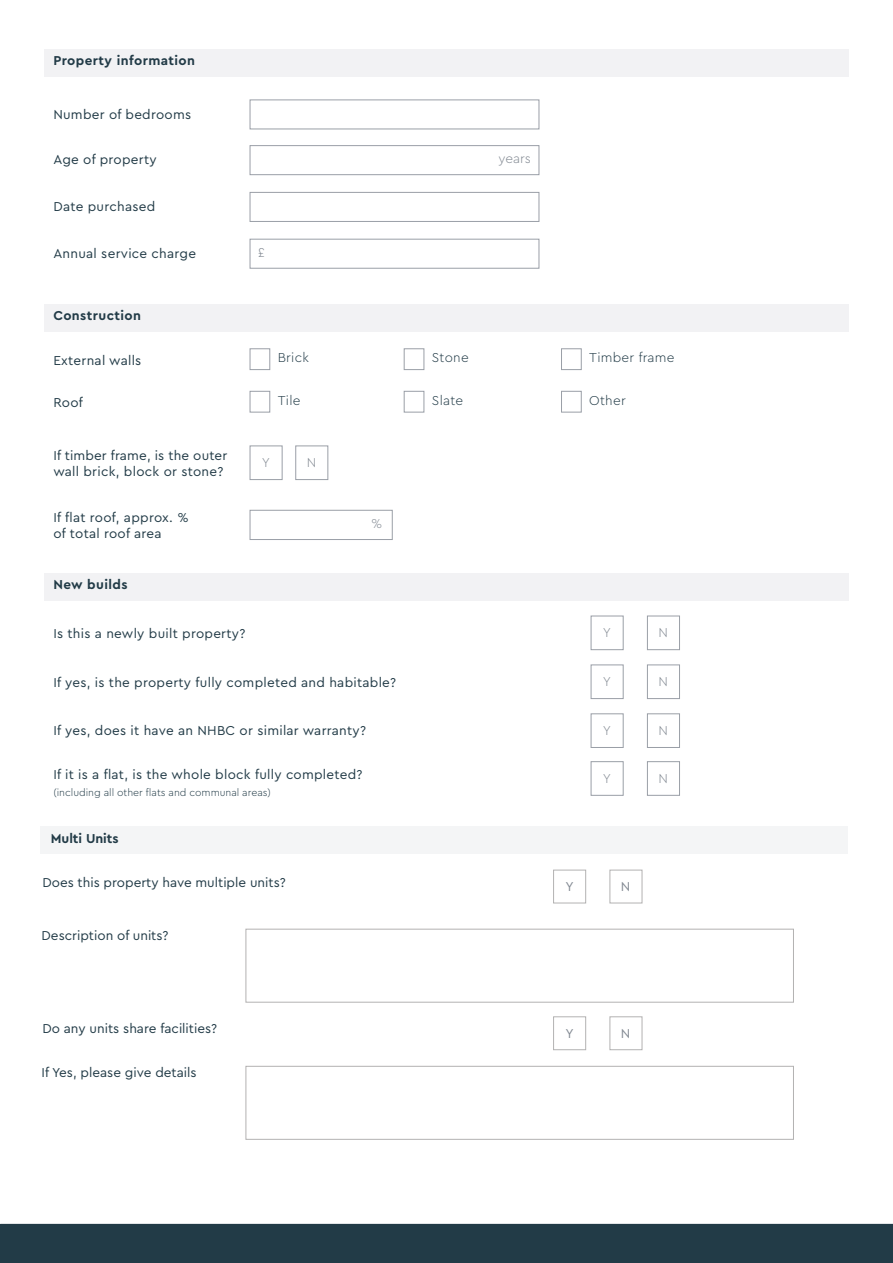
<style>
.page{position:relative;width:893px;height:1263px;background:#fff}
.page>*{position:absolute;margin:0;border:0;box-sizing:border-box;transform-origin:0 0}
.t1{font:13.5px/16.2px "Cera Pro";letter-spacing:.02em;color:#223b47}
.t2{font:13.5px "Cera Pro";color:#223b47}
.t3{font:700 13.5px "Cera Pro";letter-spacing:.03em;color:#223b47}
.t4{font:300 13.5px "Cera Pro";letter-spacing:.02em;color:#223b47}
.t5{font:300 13.5px "Cera Pro";color:#838a93}
.t6{font:700 13.5px "Cera Pro";color:#223b47}
.t7{font:13.5px "Cera Pro";color:#838a93}
.t8{font:300 10.5px "Cera Pro";color:#223b47}
</style>
<div class="page">
<div style="left:0;top:1225px;width:893px;height:38px;background:#223b47"></div>
<div style="left:0;top:1224px;width:893px;height:38px;border:1px solid #223b47"></div>
<div style="left:44px;top:49px;width:805px;height:27px;background:#f2f2f4"></div>
<div style="left:250px;top:100px;width:289px;height:29px;border:1px solid #9a9fa7"></div>
<div style="left:250px;top:145px;width:289px;height:30px;border:1px solid #9a9fa7"></div>
<div style="left:250px;top:192px;width:289px;height:30px;border:1px solid #9a9fa7"></div>
<div style="left:250px;top:239px;width:289px;height:30px;border:1px solid #9a9fa7"></div>
<div style="left:44px;top:304px;width:805px;height:27px;background:#f2f2f4"></div>
<div style="left:250px;top:348px;width:20px;height:22px;border:1px solid #9a9fa7"></div>
<div style="left:404px;top:348px;width:20px;height:22px;border:1px solid #9a9fa7"></div>
<div style="left:561px;top:348px;width:21px;height:22px;border:1px solid #9a9fa7"></div>
<div style="left:250px;top:391px;width:20px;height:21px;border:1px solid #9a9fa7"></div>
<div style="left:404px;top:391px;width:20px;height:21px;border:1px solid #9a9fa7"></div>
<div style="left:561px;top:391px;width:21px;height:21px;border:1px solid #9a9fa7"></div>
<div style="left:250px;top:445px;width:32px;height:35px;background:#fff;border:1px solid #9a9fa7"></div>
<div style="left:295px;top:445px;width:33px;height:35px;border:1px solid #9a9fa7"></div>
<div style="left:250px;top:510px;width:143px;height:30px;border:1px solid #9a9fa7"></div>
<div style="left:44px;top:573px;width:805px;height:27px;background:#f2f2f4"></div>
<div style="left:591px;top:616px;width:33px;height:34px;background:#fff;border:1px solid #9a9fa7"></div>
<div style="left:647px;top:616px;width:33px;height:34px;border:1px solid #9a9fa7"></div>
<div style="left:591px;top:664px;width:33px;height:35px;background:#fff;border:1px solid #9a9fa7"></div>
<div style="left:647px;top:664px;width:33px;height:35px;border:1px solid #9a9fa7"></div>
<div style="left:591px;top:713px;width:33px;height:35px;background:#fff;border:1px solid #9a9fa7"></div>
<div style="left:647px;top:713px;width:33px;height:35px;border:1px solid #9a9fa7"></div>
<div style="left:591px;top:761px;width:33px;height:35px;background:#fff;border:1px solid #9a9fa7"></div>
<div style="left:647px;top:761px;width:33px;height:35px;border:1px solid #9a9fa7"></div>
<div style="left:40px;top:826px;width:807px;height:27px;background:#f4f5f6"></div>
<div style="left:553px;top:870px;width:33px;height:33px;background:#fff;border:1px solid #b3b2b2"></div>
<div style="left:609px;top:870px;width:33px;height:33px;border:1px solid #b3b2b2"></div>
<div style="left:246px;top:929px;width:548px;height:73px;border:1px solid #b3b2b2"></div>
<div style="left:553px;top:1016px;width:33px;height:34px;background:#fff;border:1px solid #b3b2b2"></div>
<div style="left:609px;top:1016px;width:33px;height:34px;border:1px solid #b3b2b2"></div>
<div style="left:246px;top:1066px;width:548px;height:74px;border:1px solid #b3b2b2"></div>
<p class="t3" style="left:53px;top:51px;width:143px">Property information</p>
<p class="t1" style="left:53px;top:105px;width:139px">Number of bedrooms</p>
<p class="t1" style="left:53px;top:151px;width:105px">Age of property</p>
<p class="t5" style="left:499px;top:150px;width:34px">years</p>
<p class="t1" style="left:53px;top:198px;width:103px">Date purchased</p>
<p class="t1" style="left:53px;top:245px;width:144px">Annual service charge</p>
<p class="t5" style="left:258px;top:243px;width:8px">£</p>
<p class="t3" style="left:53px;top:307px;width:89px">Construction</p>
<p class="t1" style="left:53px;top:351px;width:90px">External walls</p>
<p class="t4" style="left:278px;top:349px;width:33px">Brick</p>
<p class="t4" style="left:432px;top:349px;width:38px">Stone</p>
<p class="t4" style="left:589px;top:349px;width:87px">Timber frame</p>
<p class="t1" style="left:53px;top:394px;width:31px">Roof</p>
<p class="t4" style="left:278px;top:391px;width:24px">Tile</p>
<p class="t4" style="left:432px;top:391px;width:33px">Slate</p>
<p class="t4" style="left:589px;top:391px;width:38px">Other</p>
<p class="t1" style="left:53px;top:447px;width:175px">If timber frame, is the outer wall brick, block or stone?</p>
<p class="t5" style="left:262px;top:453px;width:10px">Y</p>
<p class="t5" style="left:307px;top:453px;width:11px">N</p>
<p class="t1" style="left:53px;top:509px;width:137px">If flat roof, approx. % of total roof area</p>
<p class="t5" style="left:371px;top:514px;width:13px">%</p>
<p class="t3" style="left:53px;top:576px;width:76px">New builds</p>
<p class="t1" style="left:53px;top:625px;width:194px">Is this a newly built property?</p>
<p class="t5" style="left:603px;top:623px;width:10px">Y</p>
<p class="t5" style="left:658px;top:623px;width:11px">N</p>
<p class="t1" style="left:53px;top:674px;width:344px">If yes, is the property fully completed and habitable?</p>
<p class="t5" style="left:603px;top:672px;width:10px">Y</p>
<p class="t5" style="left:658px;top:672px;width:11px">N</p>
<p class="t1" style="left:53px;top:721px;width:314px">If yes, does it have an NHBC or similar warranty?</p>
<p class="t5" style="left:603px;top:721px;width:10px">Y</p>
<p class="t5" style="left:658px;top:721px;width:11px">N</p>
<p class="t1" style="left:53px;top:766px;width:311px">If it is a flat, is the whole block fully completed?</p>
<p class="t8" style="left:53px;top:785px;width:219px">(including all other flats and communal areas)</p>
<p class="t5" style="left:603px;top:769px;width:10px">Y</p>
<p class="t5" style="left:658px;top:769px;width:11px">N</p>
<p class="t6" style="left:51px;top:830px;width:69px">Multi Units</p>
<p class="t2" style="left:42px;top:873px;width:245px">Does this property have multiple units?</p>
<p class="t7" style="left:565px;top:877px;width:10px">Y</p>
<p class="t7" style="left:621px;top:877px;width:11px">N</p>
<p class="t2" style="left:42px;top:926px;width:129px">Description of units?</p>
<p class="t2" style="left:42px;top:1020px;width:176px">Do any units share facilities?</p>
<p class="t7" style="left:565px;top:1024px;width:10px">Y</p>
<p class="t7" style="left:621px;top:1024px;width:11px">N</p>
<p class="t2" style="left:42px;top:1063px;width:157px">If Yes, please give details</p>
</div>
